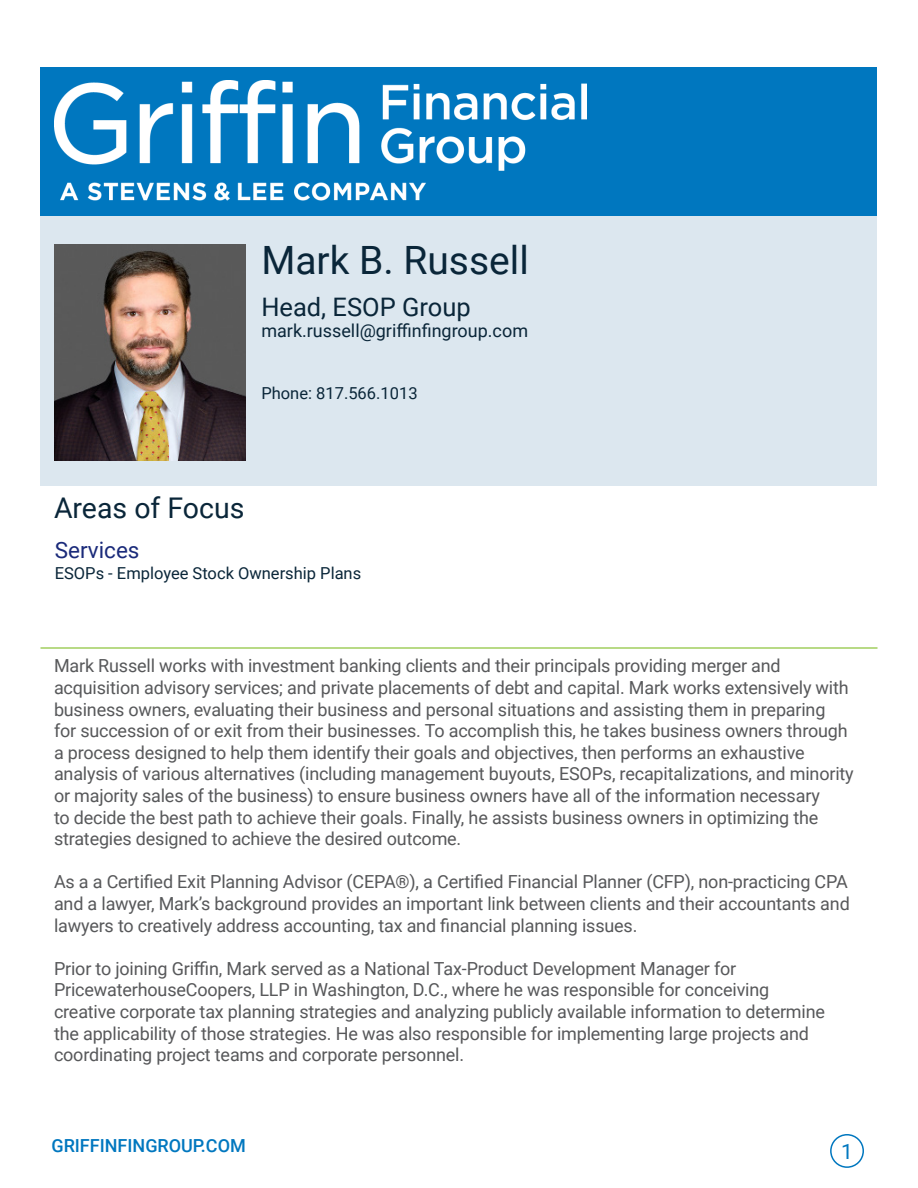
<style>
.page{position:relative;width:918px;height:1188px;background:#fff}
.page>*{position:absolute;margin:0;border:0;box-sizing:border-box;transform-origin:0 0}
.t1{font:39px "Roboto";color:#0a2639}
.t2{font:28.5px "Roboto";color:#0a2639}
.t3{font:25.5px "Roboto";color:#0a2639}
.t4{font:22.5px "Roboto";color:#1a2a7a}
.t5{font:21px "Roboto";color:#0077bf}
.t6{font:18px/21.6px "Roboto";letter-spacing:-.01em;color:#57585a}
.t7{font:18px "Roboto";color:#0a2639}
.t8{font:500 18px "Roboto";color:#0077bf}
.t9{font:16.5px "Roboto";color:#0a2639}
</style>
<div class="page">
<div style="left:830px;top:1134px;width:34px;height:34px;border:2px solid #0077bf;border-radius:50%"></div>
<div style="left:40px;top:68px;width:838px;height:148px;background:#0077bf"></div>
<img style="left:54px;top:80px;width:533px;height:121px">
<div style="left:40px;top:216px;width:838px;height:270px;background:#dce7ef"></div>
<hr style="left:40px;top:647px;width:838px;height:2px;background:#a2cf5f">
<img style="left:55px;top:244px;width:191px;height:216px">
<p class="t1" style="left:261px;top:233px;width:269px">Mark B. Russell</p>
<p class="t3" style="left:261px;top:289px;width:211px">Head, ESOP Group</p>
<p class="t7" style="left:261px;top:318px;width:268px">mark.russell@griffinfingroup.com</p>
<p class="t9" style="left:261px;top:382px;width:158px">Phone: 817.566.1013</p>
<p class="t2" style="left:54px;top:488px;width:192px">Areas of Focus</p>
<p class="t4" style="left:55px;top:535px;width:86px">Services</p>
<p class="t9" style="left:55px;top:562px;width:308px">ESOPs - Employee Stock Ownership Plans</p>
<p class="t6" style="left:54px;top:654px;width:801px">Mark Russell works with investment banking clients and their principals providing merger and acquisition advisory services; and private placements of debt and capital. Mark works extensively with business owners, evaluating their business and personal situations and assisting them in preparing<br>for succession of or exit from their businesses. To accomplish this, he takes business owners through a process designed to help them identify their goals and objectives, then performs an exhaustive analysis of various alternatives (including management buyouts, ESOPs, recapitalizations, and minority or majority sales of the business) to ensure business owners have all of the information necessary<br>to decide the best path to achieve their goals. Finally, he assists business owners in optimizing the strategies designed to achieve the desired outcome.</p>
<p class="t6" style="left:54px;top:870px;width:797px;text-align:justify">As a a Certified Exit Planning Advisor (CEPA®), a Certified Financial Planner (CFP), non-practicing CPA and a lawyer, Mark’s background provides an important link between clients and their accountants and lawyers to creatively address accounting, tax and financial planning issues.</p>
<p class="t6" style="left:54px;top:957px;width:773px">Prior to joining Griffin, Mark served as a National Tax-Product Development Manager for PricewaterhouseCoopers, LLP in Washington, D.C., where he was responsible for conceiving creative corporate tax planning strategies and analyzing publicly available information to determine the applicability of those strategies. He was also responsible for implementing large projects and coordinating project teams and corporate personnel.</p>
<p class="t8" style="left:51px;top:1133px;width:196px">GRIFFINFINGROUP.COM</p>
<p class="t5" style="left:841px;top:1137px;width:13px">1</p>
</div>
